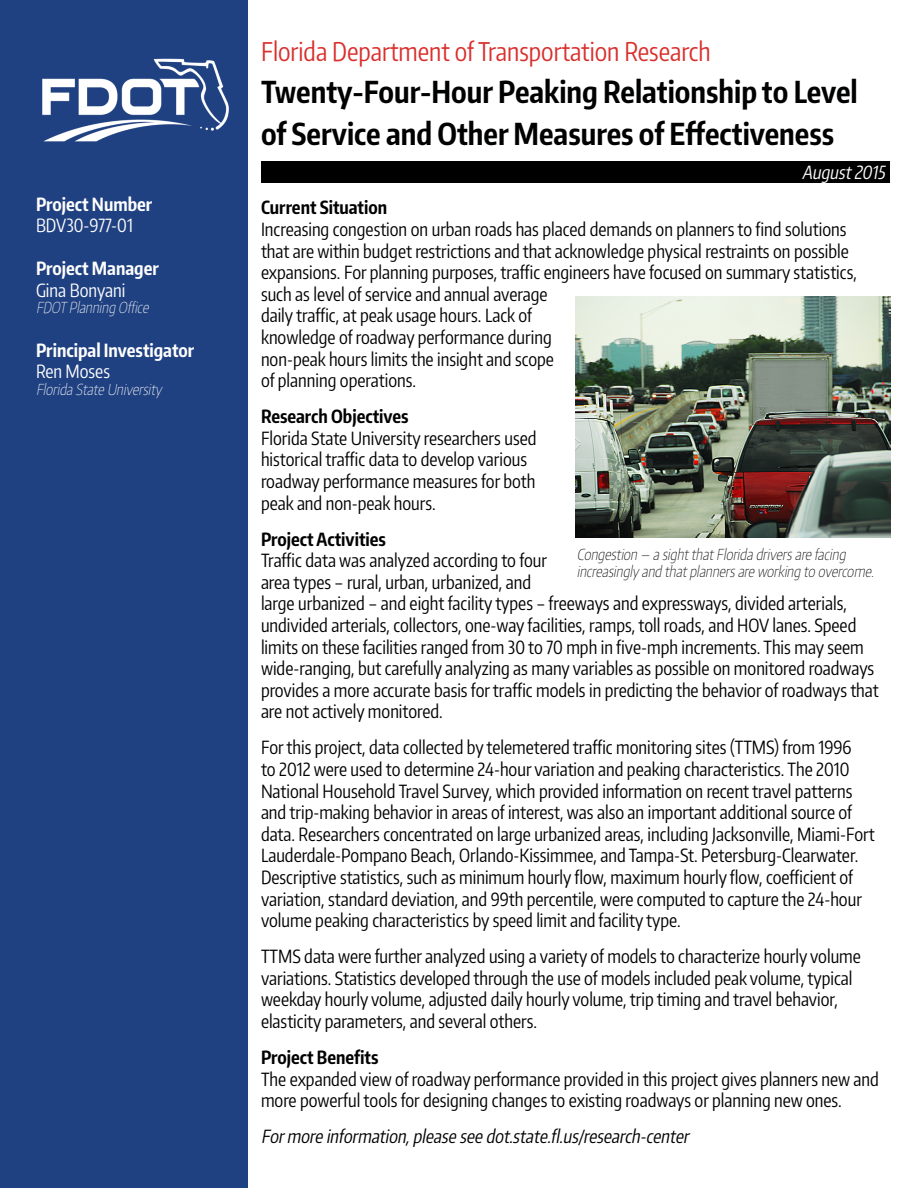
<style>
.page{position:relative;width:918px;height:1188px;background:#fff}
.page>*{position:absolute;margin:0;border:0;box-sizing:border-box;transform-origin:0 0}
.t1{font:700 30px/42px "Encode Sans Compressed";color:#000101}
.t2{font:25.5px "Encode Sans Compressed";color:#d92f2c}
.Text_1{font:18px/21.6px "Encode Sans Compressed";color:#000}
.Heading{font:700 18px "Encode Sans Compressed";color:#000}
.t3{font:italic 18px "Encode Sans Compressed";color:#000}
.Sidebar_text_1{font:700 18px "Encode Sans Compressed";color:#fffffe}
.Sidebar_text_2{font:18px "Encode Sans Compressed";color:#fffffe}
.Text_2{font:italic 18px "Encode Sans Compressed";color:#fff}
.t4{font:italic 100 15px/16.5px "Encode Sans Compressed";color:#000}
.Sidebar_text_3{font:italic 100 15px "Encode Sans Compressed";color:#fffffe}
</style>
<div class="page">
<div style="left:0;top:0;width:248px;height:1188px;background:#204181"></div>
<div style="left:262px;top:162px;width:628px;height:21px;background:#000"></div>
<img style="left:575px;top:296px;width:315px;height:241px">
<img style="left:42px;top:58px;width:187px;height:84px">
<p class="Sidebar_text_1" style="left:36px;top:192px;width:118px">Project Number</p>
<p class="Sidebar_text_2" style="left:36px;top:214px;width:98px">BDV30-977-01</p>
<p class="Sidebar_text_1" style="left:36px;top:257px;width:124px">Project Manager</p>
<p class="Sidebar_text_2" style="left:36px;top:278px;width:91px">Gina Bonyani</p>
<p class="Sidebar_text_3" style="left:36px;top:298px;width:117px">FDOTPlanning Office</p>
<p class="Sidebar_text_1" style="left:36px;top:338px;width:160px">Principal Investigator</p>
<p class="Sidebar_text_2" style="left:36px;top:360px;width:76px">Ren Moses</p>
<p class="Sidebar_text_3" style="left:36px;top:379px;width:130px">Florida State University</p>
<p class="t2" style="left:261px;top:35px;width:451px">Florida Department of Transportation Research</p>
<p class="t1" style="left:261px;top:70px;width:598px">Twenty-Four-Hour Peaking Relationship to Level of Service and Other Measures of Effectiveness</p>
<h6 class="Text_2" style="left:802px;top:161px;width:88px">August2015</h6>
<p class="Heading" style="left:261px;top:196px;width:128px">Current Situation</p>
<p class="Text_1" style="left:261px;top:218px;width:597px">Increasing congestion on urban roads has placed demands on planners to find solutions that are within budget restrictions and that acknowledge physical restraints on possible expansions. For planning purposes, traffic engineers have focused on summary statistics, such as level of service and annual average<br>daily traffic, at peak usage hours. Lack of<br>knowledge of roadway performance during<br>non-peak hours limits the insight and scope<br>of planning operations.</p>
<h1 class="Heading" style="left:261px;top:405px;width:149px">Research Objectives</h1>
<p class="Text_1" style="left:261px;top:427px;width:277px">Florida State University researchers used historical traffic data to develop various roadway performance measures for both peak and non-peak hours.</p>
<h1 class="Heading" style="left:261px;top:527px;width:126px">Project Activities</h1>
<p class="Text_1" style="left:261px;top:549px;width:619px">Traffic data was analyzed according to four<br>area types – rural, urban, urbanized, and<br>large urbanized – and eight facility types – freeways and expressways, divided arterials, undivided arterials, collectors, one-way facilities, ramps, toll roads, and HOV lanes. Speed limits on these facilities ranged from 30 to 70 mph in five-mph increments. This may seem wide-ranging, but carefully analyzing as many variables as possible on monitored roadways provides a more accurate basis for traffic models in predicting the behavior of roadways that are not actively monitored.</p>
<p class="Text_1" style="left:261px;top:736px;width:615px">For this project, data collected by telemetered traffic monitoring sites (TTMS) from 1996<br>to 2012 were used to determine 24-hour variation and peaking characteristics. The 2010<br>National Household Travel Survey, which provided information on recent travel patterns and trip-making behavior in areas of interest, was also an important additional source of data. Researchers concentrated on large urbanized areas, including Jacksonville, Miami-Fort Lauderdale-Pompano Beach, Orlando-Kissimmee, and Tampa-St. Petersburg-Clearwater.<br>Descriptive statistics, such as minimum hourly flow, maximum hourly flow, coefficient of variation, standard deviation, and 99th percentile, were computed to capture the 24-hour volume peaking characteristics by speed limit and facility type.</p>
<p class="Text_1" style="left:261px;top:945px;width:601px">TTMS data were further analyzed using a variety of models to characterize hourly volume variations. Statistics developed through the use of models included peak volume, typical weekday hourly volume, adjusted daily hourly volume, trip timing and travel behavior, elasticity parameters, and several others.</p>
<h1 class="Heading" style="left:261px;top:1046px;width:119px">Project Benefits</h1>
<p class="Text_1" style="left:261px;top:1068px;width:619px">The expanded view of roadway performance provided in this project gives planners new and more powerful tools for designing changes to existing roadways or planning new ones.</p>
<p class="t3" style="left:261px;top:1125px;width:433px">Formore information,please see dot.state.fl.us/research-center</p>
<p class="t4" style="left:577px;top:546px;width:302px">Congestion — a sightthatFlorida driversare facing increasinglyand thatplannersare working to overcome.</p>
</div>
